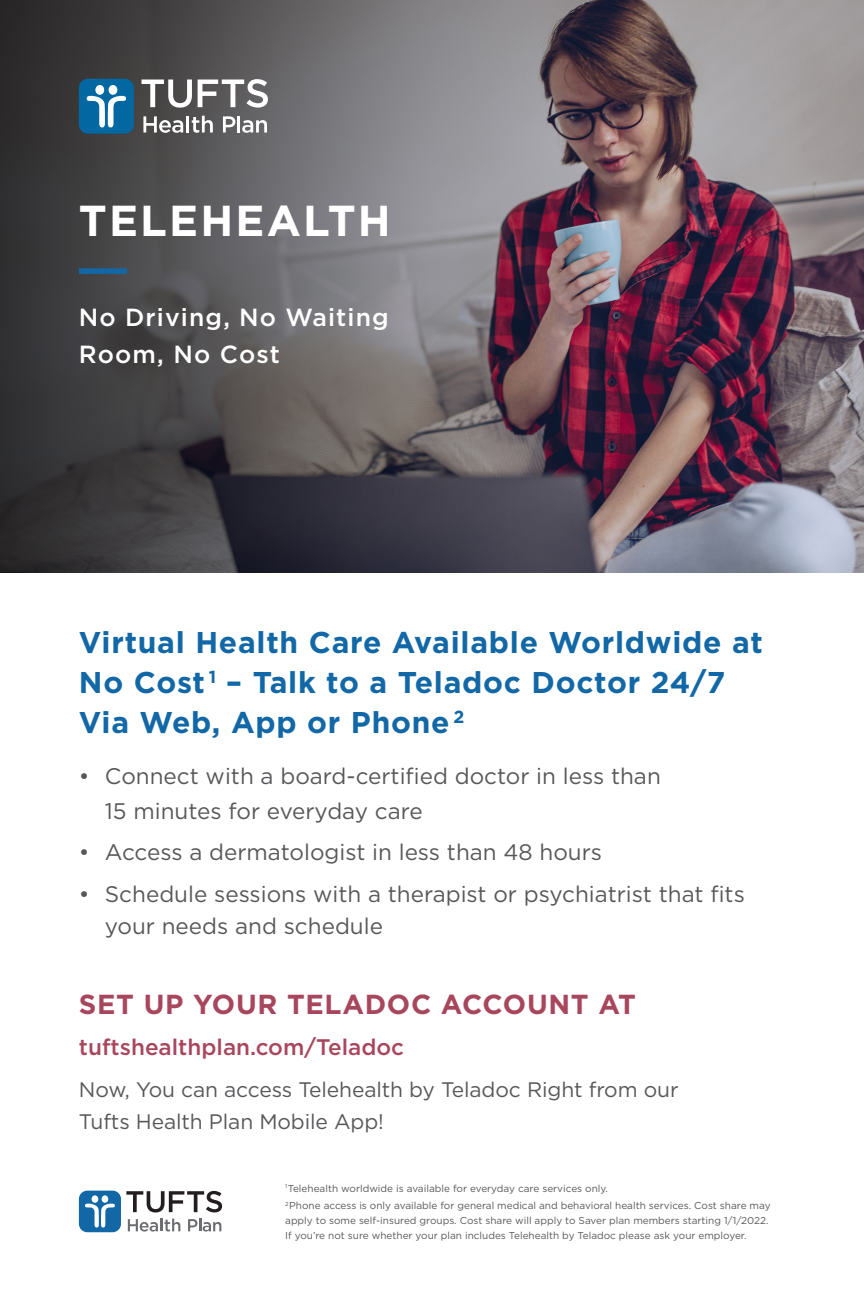
<style>
.page{position:relative;width:864px;height:1296px;background:#fff}
.page>*{position:absolute;margin:0;border:0;box-sizing:border-box;transform-origin:0 0}
.Book_18_24_light_blu{font:700 43.3px "Gotham";letter-spacing:.05em;color:#fff}
.t1{font:700 30px/40px "Gotham";letter-spacing:.025em;color:#1268a7}
.t2{font:700 27.5px "Gotham";letter-spacing:.025em;color:#a8465d}
.Book_18_24_light_blu-2{font:500 24.75px/37.2px "Gotham";letter-spacing:.045em;color:#fff}
.t3{font:22.5px/35px "Gotham";color:#58585b}
.t4{font:500 22.5px "Gotham";color:#a8465d}
.t5{font:21px/32.5px "Gotham";letter-spacing:-.005em;color:#58585b}
.t6{font:10px/15px "Gotham";color:#58585b}
</style>
<div class="page">
<img style="left:0;top:0;width:864px;height:572px">
<div style="left:79px;top:268px;width:48px;height:6px;background:#1268a7"></div>
<svg style="left:142px;top:80px;width:50px;height:28px"></svg>
<svg style="left:198px;top:79px;width:70px;height:29px"></svg>
<svg style="left:143px;top:116px;width:40px;height:17px"></svg>
<hr style="left:186px;top:116px;width:3px;height:17px;background:#fff">
<svg style="left:192px;top:116px;width:21px;height:17px"></svg>
<svg style="left:223px;top:116px;width:12px;height:17px"></svg>
<hr style="left:237px;top:116px;width:3px;height:17px;background:#fff">
<svg style="left:242px;top:120px;width:25px;height:13px"></svg>
<div style="left:79px;top:79px;width:55px;height:55px;background:#0367a1;border-radius:9px"></div>
<div style="left:109px;top:85px;width:8px;height:10px;background:#fff;border-radius:50%"></div>
<svg style="left:87px;top:96px;width:39px;height:31px"></svg>
<div style="left:95px;top:85px;width:9px;height:10px;background:#fff;border-radius:50%"></div>
<svg style="left:126px;top:1191px;width:96px;height:22px"></svg>
<svg style="left:128px;top:1219px;width:52px;height:13px"></svg>
<svg style="left:188px;top:1219px;width:33px;height:13px"></svg>
<div style="left:79px;top:1191px;width:42px;height:41px;background:#1268a7;border-radius:8px"></div>
<div style="left:102px;top:1195px;width:6px;height:8px;background:#fff;border-radius:50%"></div>
<svg style="left:85px;top:1204px;width:30px;height:24px"></svg>
<div style="left:92px;top:1195px;width:6px;height:8px;background:#fff;border-radius:50%"></div>
<p class="Book_18_24_light_blu" style="left:79px;top:192px;width:313px">TELEHEALTH</p>
<p class="Book_18_24_light_blu-2" style="left:79px;top:298px;width:311px">No Driving, No Waiting<br>Room, No Cost</p>
<p class="t1" style="left:79px;top:623px;width:686px">Virtual Health Care Available Worldwide at<br>No Cost <sup>1</sup> – Talk to a Teladoc Doctor 24/7<br>Via Web, App or Phone <sup>2</sup></p>
<p class="t3" style="left:105px;top:758px;width:557px;text-indent:-26px">• Connect with a board-certified doctor in less than<br>15 minutes for everyday care</p>
<p class="t3" style="left:79px;top:835px;width:525px">• Access a dermatologist in less than 48 hours</p>
<p class="t3" style="left:105px;top:877px;width:641px;line-height:32.5px;text-indent:-26px">• Schedule sessions with a therapist or psychiatrist that fits your needs and schedule</p>
<p class="t2" style="left:79px;top:986px;width:559px">SET UP YOUR TELADOC ACCOUNT AT</p>
<p class="t4" style="left:79px;top:1032px;width:327px">tuftshealthplan.com/Teladoc</p>
<p class="t5" style="left:79px;top:1072px;width:601px">Now, You can access Telehealth by Teladoc Right from our<br>Tufts Health Plan Mobile App!</p>
<p class="t6" style="left:285px;top:1181px;width:324px"><sup>1</sup>Telehealth worldwide is available for everyday care services only.</p>
<p class="t6" style="left:285px;top:1198px;width:487px"><sup>2</sup>Phone access is only available for general medical and behavioral health services. Cost share may apply to some self-insured groups. Cost share will apply to Saver plan members starting 1/1/2022.<br>If you’re not sure whether your plan includes Telehealth by Teladoc please ask your employer.</p>
</div>
